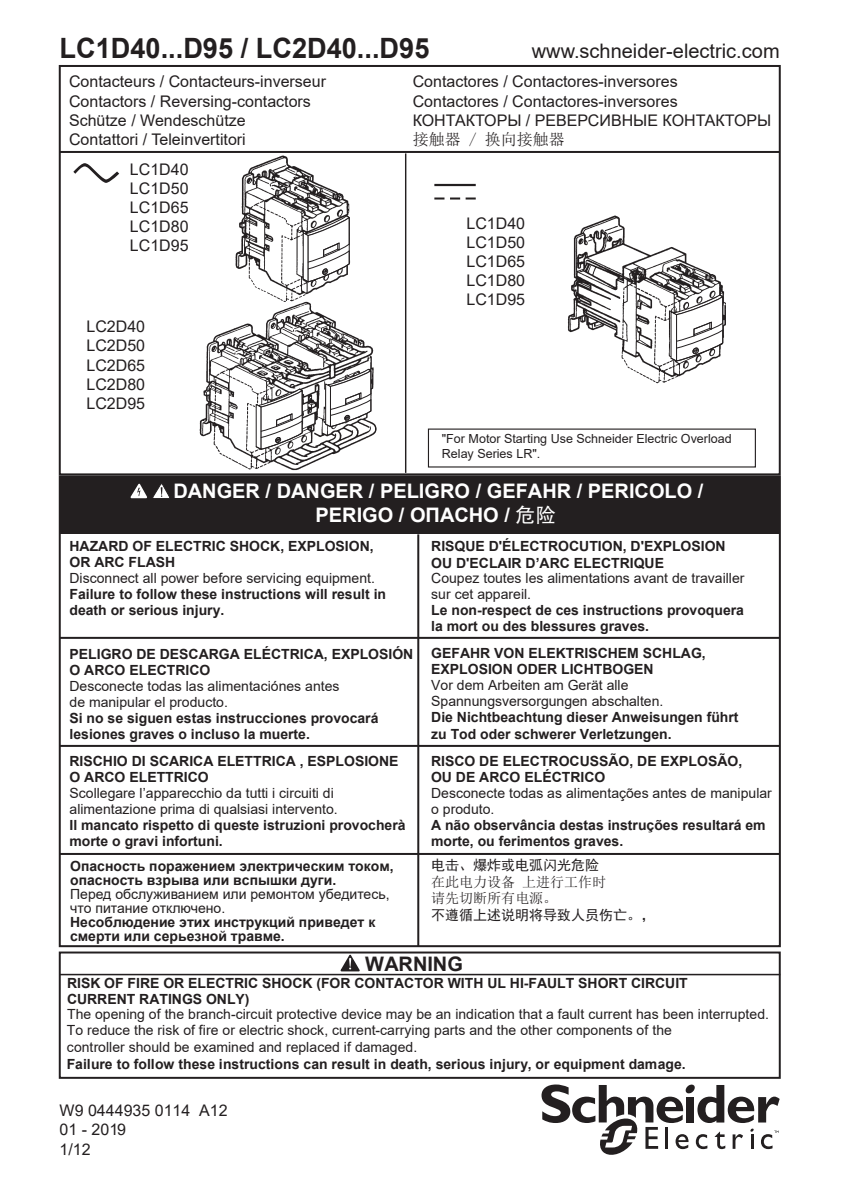
<style>
.page{position:relative;width:842px;height:1191px;background:#fff}
.page>*{position:absolute;margin:0;border:0;box-sizing:border-box;transform-origin:0 0}
.t1{font:700 28px "Arial";color:#231f20}
.t2{font:700 20px/24px "Arial";color:#fff;text-align:center}
.t3{font:20px "Arial";color:#231f20}
.t4{font:700 20px "Arial";color:#231f20}
.t5{font:16px/19px "Arial";color:#231f20}
.t6{font:16px "Sim Sun";color:#231f20}
.t7{font:700 14px/16px "Arial";color:#231f20}
.t8{font:14px/16px "Arial";color:#231f20}
.t9{font:14px "Sim Hei";color:#231f20}
.t10{font:14px/16.8px "Sim Sun";color:#231f20}
.t11{font:12.6px/15px "Arial";color:#231f20}
.s1{font-family:"Sim Hei";font-weight:400}
</style>
<div class="page">
<img style="left:567px;top:215px;width:159px;height:169px">
<svg style="left:670px;top:294px;width:54px;height:68px"></svg>
<img style="left:199px;top:303px;width:178px;height:168px">
<svg style="left:324px;top:368px;width:48px;height:60px"></svg>
<svg style="left:255px;top:388px;width:48px;height:62px"></svg>
<svg style="left:73px;top:163px;width:46px;height:20px"></svg>
<svg style="left:450px;top:197px;width:10px;height:2px"></svg>
<svg style="left:466px;top:197px;width:10px;height:2px"></svg>
<svg style="left:434px;top:197px;width:10px;height:2px"></svg>
<hr style="left:434px;top:184px;width:42px;height:2px;background:#231f20">
<img style="left:235px;top:155px;width:111px;height:148px">
<svg style="left:302px;top:200px;width:49px;height:83px"></svg>
<hr style="left:60px;top:151px;width:720px;height:2px;background:#231f20">
<hr style="left:405px;top:153px;width:1px;height:320px;background:#231f20">
<div style="left:60px;top:476px;width:720px;height:58px;background:#231f20"></div>
<div style="left:59px;top:475px;width:722px;height:472px;border:2px solid #231f20"></div>
<hr style="left:60px;top:637px;width:720px;height:2px;background:#231f20">
<hr style="left:60px;top:745px;width:720px;height:2px;background:#231f20">
<hr style="left:60px;top:853px;width:720px;height:2px;background:#231f20">
<hr style="left:417px;top:534px;width:2px;height:412px;background:#231f20">
<svg style="left:131px;top:483px;width:39px;height:16px"></svg>
<div style="left:59px;top:65px;width:722px;height:410px;border:2px solid #231f20"></div>
<svg style="left:340px;top:954px;width:20px;height:18px"></svg>
<div style="left:59px;top:951px;width:722px;height:127px;border:2px solid #231f20"></div>
<hr style="left:60px;top:973px;width:720px;height:2px;background:#231f20">
<svg style="left:541px;top:1084px;width:239px;height:71px"></svg>
<h1 class="t1" style="left:60px;top:28px;width:371px">LC1D40...D95 / LC2D40...D95</h1>
<h2 class="t3" style="left:532px;top:37px;width:249px">www.schneider-electric.com</h2>
<p class="t5" style="left:69px;top:72px;width:258px">Contacteurs / Contacteurs-inverseur<br>Contactors / Reversing-contactors<br>Schütze / Wendeschütze<br>Contattori / Teleinvertitori</p>
<p class="t5" style="left:413px;top:72px;width:360px">Contactores / Contactores-inversores<br>Contactores / Contactores-inversores<br>КОНТАКТОРЫ / РЕВЕРСИВНЫЕ КОНТАКТОРЫ</p>
<p class="t6" style="left:413px;top:131px;width:153px">接触器 / 换向接触器</p>
<p class="t5" style="left:130px;top:160px;width:60px;text-align:justify">LC1D40<br>LC1D50<br>LC1D65<br>LC1D80<br>LC1D95</p>
<p class="t5" style="left:86px;top:317px;width:60px;text-align:justify">LC2D40<br>LC2D50<br>LC2D65<br>LC2D80<br>LC2D95</p>
<p class="t5" style="left:466px;top:213px;width:60px;text-align:justify">LC1D40<br>LC1D50<br>LC1D65<br>LC1D80<br>LC1D95</p>
<p class="t11" style="left:442px;top:430px;width:291px">"For Motor Starting Use Schneider Electric Overload<br>Relay Series LR".</p>
<h2 class="t2" style="left:173px;top:479px;width:532px">DANGER / DANGER / PELIGRO / GEFAHR / PERICOLO /<br>PERIGO / ОПАСНО / <span class="s1">危险</span></h2>
<p class="t7" style="left:70px;top:538px;width:306px">HAZARD OF ELECTRIC SHOCK, EXPLOSION,<br>OR ARC FLASH</p>
<p class="t8" style="left:70px;top:570px;width:307px">Disconnect all power before servicing equipment.</p>
<p class="t7" style="left:70px;top:586px;width:318px">Failure to follow these instructions will result in death or serious injury.</p>
<p class="t7" style="left:70px;top:646px;width:345px">PELIGRO DE DESCARGA ELÉCTRICA, EXPLOSIÓN<br>O ARCO ELECTRICO</p>
<p class="t8" style="left:70px;top:678px;width:271px">Desconecte todas las alimentaciónes antes de manipular el producto.</p>
<p class="t7" style="left:70px;top:710px;width:310px">Si no se siguen estas instrucciones provocará lesiones graves o incluso la muerte.</p>
<p class="t7" style="left:70px;top:753px;width:331px">RISCHIO DI SCARICA ELETTRICA , ESPLOSIONE<br>O ARCO ELETTRICO</p>
<p class="t8" style="left:70px;top:784px;width:270px">Scollegare l’apparecchio da tutti i circuiti di alimentazione prima di qualsiasi intervento.</p>
<p class="t7" style="left:70px;top:817px;width:338px">Il mancato rispetto di queste istruzioni provocherà morte o gravi infortuni.</p>
<p class="t7" style="left:70px;top:859px;width:325px;line-height:14px">Опасность поражением электрическим током, опасность взрыва или вспышки дуги.</p>
<p class="t8" style="left:70px;top:887px;width:321px;line-height:14px">Перед обслуживанием или ремонтом убедитесь, что питание отключено.</p>
<p class="t7" style="left:70px;top:915px;width:307px;line-height:14px">Несоблюдение этих инструкций приведет к смерти или серьезной травме.</p>
<p class="t7" style="left:431px;top:537px;width:296px;line-height:16.8px">RISQUE D'ÉLECTROCUTION, D'EXPLOSION<br>OU D'ECLAIR D’ARC ELECTRIQUE</p>
<p class="t8" style="left:431px;top:570px;width:315px">Coupez toutes les alimentations avant de travailler sur cet appareil.</p>
<p class="t7" style="left:431px;top:602px;width:314px">Le non-respect de ces instructions provoquera la mort ou des blessures graves.</p>
<p class="t7" style="left:431px;top:645px;width:276px">GEFAHR VON ELEKTRISCHEM SCHLAG,<br>EXPLOSION ODER LICHTBOGEN</p>
<p class="t8" style="left:431px;top:677px;width:234px">Vor dem Arbeiten am Gerät alle<br>Spannungsversorgungen abschalten.</p>
<p class="t7" style="left:431px;top:709px;width:309px;line-height:16.8px">Die Nichtbeachtung dieser Anweisungen führt zu Tod oder schwerer Verletzungen.</p>
<p class="t7" style="left:431px;top:753px;width:313px">RISCO DE ELECTROCUSSÃO, DE EXPLOSÃO,<br>OU DE ARCO ELÉCTRICO</p>
<p class="t8" style="left:431px;top:785px;width:342px">Desconecte todas as alimentações antes de manipular o produto.</p>
<p class="t7" style="left:431px;top:817px;width:336px">A não observância destas instruções resultará em morte, ou ferimentos graves.</p>
<p class="t9" style="left:431px;top:857px;width:170px">电击、爆炸或电弧闪光危险</p>
<p class="t10" style="left:431px;top:873px;width:177px">在此电力设备 上进行工作时请先切断所有电源。</p>
<p class="t9" style="left:431px;top:908px;width:225px">不遵循上述说明将导致人员伤亡。，</p>
<h2 class="t4" style="left:365px;top:950px;width:99px">WARNING</h2>
<p class="t7" style="left:67px;top:974px;width:622px">RISK OF FIRE OR ELECTRIC SHOCK (FOR CONTACTOR WITH UL HI-FAULT SHORT CIRCUIT<br>CURRENT RATINGS ONLY)</p>
<p class="t8" style="left:67px;top:1005px;width:704px;line-height:16.8px">The opening of the branch-circuit protective device may be an indication that a fault current has been interrupted.<br>To reduce the risk of fire or electric shock, current-carrying parts and the other components of the<br>controller should be examined and replaced if damaged.</p>
<p class="t7" style="left:67px;top:1056px;width:620px">Failure to follow these instructions can result in death, serious injury, or equipment damage.</p>
<p class="t5" style="left:60px;top:1100px;width:170px">W9 0444935 0114 A12<br>01 - 2019<br>1/12</p>
</div>
